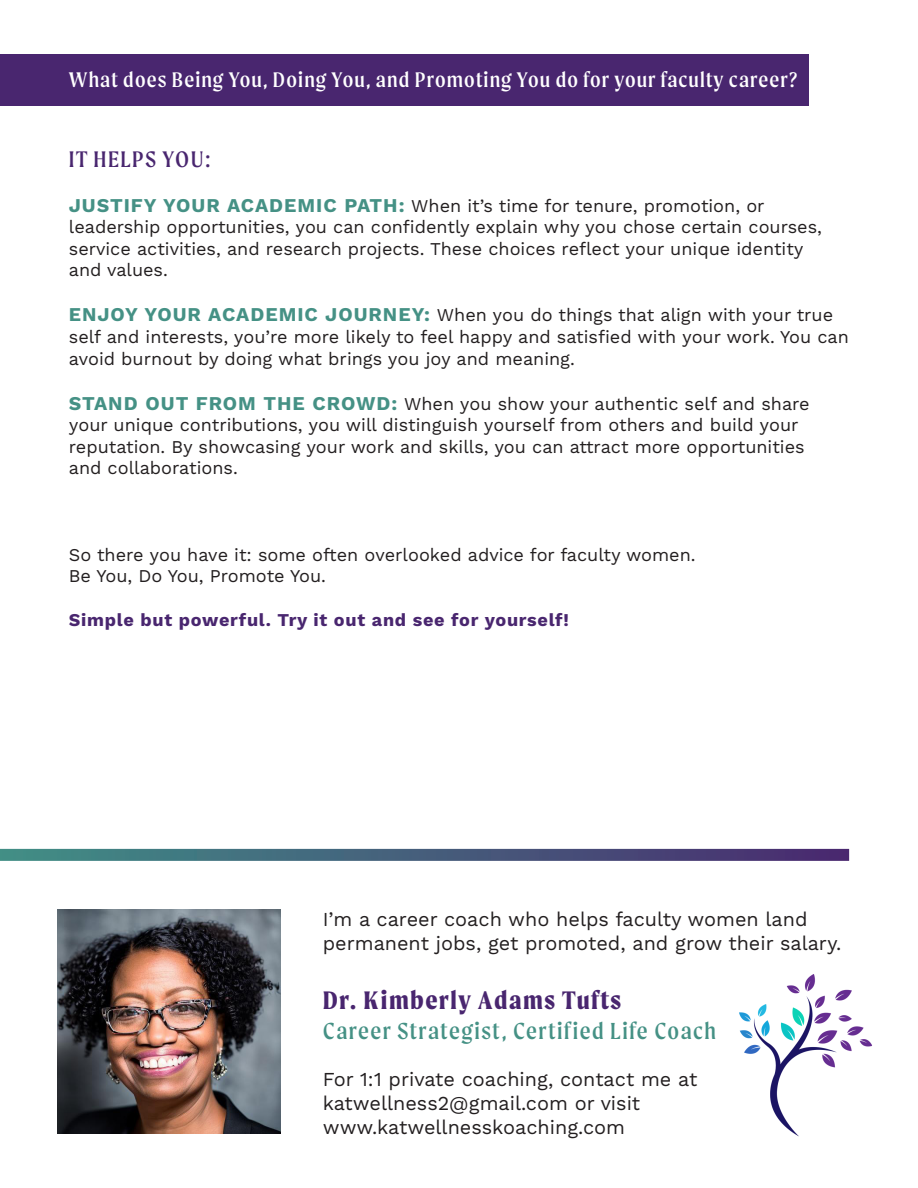
<style>
.page{position:relative;width:918px;height:1188px;background:#fff}
.page>*{position:absolute;margin:0;border:0;box-sizing:border-box;transform-origin:0 0}
.t1{font:700 27px "Moret";letter-spacing:.06em;color:#49266f}
.t2{font:24.75px "Moret";letter-spacing:.06em;color:#459185}
.t3{font:24px "Moret";letter-spacing:.06em;color:#49266f}
.Subhead{font:22.5px "Moret";letter-spacing:.05em;color:#fff}
.t4{font:19.8px/23.7px "Work Sans";color:#231f20}
.t5{font:18px/21.6px "Work Sans";color:#231f20}
.t6{font:700 18px "Work Sans";letter-spacing:.04em;color:#49266f}
.s1{font-weight:700;font-size:19.5px;color:#459185}
</style>
<div class="page">
<div style="left:0;top:54px;width:809px;height:52px;background:#49266f"></div>
<img style="left:57px;top:909px;width:224px;height:224px">
<img style="left:739px;top:974px;width:133px;height:163px">
<svg style="left:0;top:849px;width:849px;height:12px;background:#465e7c"></svg>
<p class="Subhead" style="left:69px;top:67px;width:730px">What does Being You, Doing You, and Promoting You do for your faculty career?</p>
<p class="t3" style="left:69px;top:145px;width:143px">IT HELPS YOU:</p>
<p class="t5" style="left:69px;top:196px;width:755px"><span class="s1">JUSTIFY YOUR ACADEMIC PATH:</span> When it’s time for tenure, promotion, or leadership opportunities, you can confidently explain why you chose certain courses, service activities, and research projects. These choices reflect your unique identity and values.</p>
<p class="t5" style="left:69px;top:305px;width:782px"><span class="s1">ENJOY YOUR ACADEMIC JOURNEY:</span> When you do things that align with your true self and interests, you’re more likely to feel happy and satisfied with your work. You can avoid burnout by doing what brings you joy and meaning.</p>
<p class="t5" style="left:69px;top:394px;width:742px"><span class="s1">STAND OUT FROM THE CROWD:</span> When you show your authentic self and share your unique contributions, you will distinguish yourself from others and build your reputation. By showcasing your work and skills, you can attract more opportunities and collaborations.</p>
<p class="t5" style="left:69px;top:545px;width:628px">So there you have it: some often overlooked advice for faculty women.<br>Be You, Do You, Promote You.</p>
<p class="t6" style="left:69px;top:609px;width:502px">Simple but powerful. Try it out and see for yourself!</p>
<p class="t4" style="left:323px;top:908px;width:520px">I’m a career coach who helps faculty women land permanent jobs, get promoted, and grow their salary.</p>
<p class="t1" style="left:323px;top:984px;width:300px">Dr. Kimberly Adams Tufts</p>
<p class="t2" style="left:323px;top:1017px;width:395px">Career Strategist, Certified Life Coach</p>
<p class="t4" style="left:323px;top:1069px;width:376px">For 1:1 private coaching, contact me at katwellness2@gmail.com or visit www.katwellnesskoaching.com</p>
</div>
